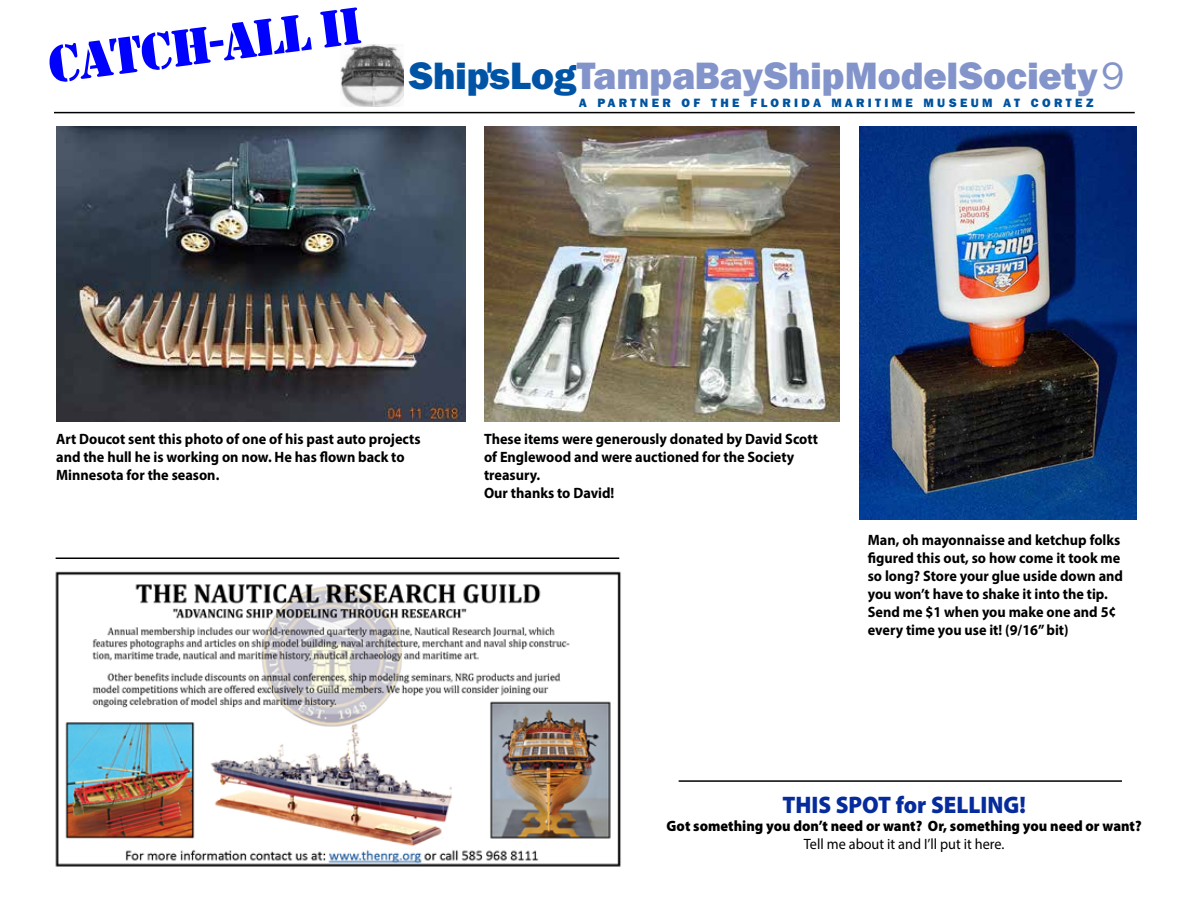
<style>
.page{position:relative;width:1188px;height:918px;background:#fff}
.page>*{position:absolute;margin:0;border:0;box-sizing:border-box;transform-origin:0 0}
.t1{font:54px "Stencil";color:#00f}
.t2{font:800 37.95px "Franklin Gothic IT Cby BT";color:#8394ca}
.t3{font:900 24px "Myriad Pro";color:#062b9c;scale:.95 1}
.t4{font:700 15px/18px "Myriad Pro";color:#000;scale:.95 1}
.t5{font:900 15px "Myriad Pro";color:#000;scale:.95 1}
.t6{font:15px "Myriad Pro";color:#000;scale:.95 1}
.t7{font:800 12px "Franklin Gothic IT Cby BT";letter-spacing:.28em;color:#00539f}
.s1{color:#0054a6}
.s2{font-weight:400}
</style>
<div class="page">
<hr style="left:54px;top:112px;width:1081px;height:1px;background:#000">
<img style="left:340px;top:45px;width:64px;height:61px">
<img style="left:56px;top:126px;width:409px;height:296px">
<img style="left:485px;top:126px;width:354px;height:296px">
<hr style="left:56px;top:558px;width:563px;height:1px;background:#000">
<hr style="left:679px;top:780px;width:443px;height:2px;background:#000">
<img style="left:55px;top:571px;width:566px;height:296px">
<img style="left:860px;top:126px;width:276px;height:394px">
<h1 class="t1" style="left:45px;top:33px;width:317px;rotate:-7deg">CATCH-ALL II</h1>
<h2 class="t2" style="left:408px;top:52px;width:717px"><span class="s1">Ship'sLog</span>TampaBayShipModelSociety<span class="s2">9</span></h2>
<p class="t7" style="left:579px;top:95px;width:516px">A PARTNER OF THE FLORIDA MARITIME MUSEUM AT CORTEZ</p>
<p class="t4" style="left:56px;top:430px;width:385px">Art Doucot sent this photo of one of his past auto projects and the hull he is working on now. He has flown back to<br>Minnesota for the season.</p>
<p class="t4" style="left:484px;top:430px;width:353px">These items were generously donated by David Scott of Englewood and were auctioned for the Society treasury.<br>Our thanks to David!</p>
<p class="t4" style="left:868px;top:530px;width:270px">Man, oh mayonnaisse and ketchup folks figured this out, so how come it took me so long? Store your glue uside down and you won’t have to shake it into the tip.<br>Send me $1 when you make one and 5¢ every time you use it! (9/16” bit)</p>
<h3 class="t3" style="left:782px;top:789px;width:258px">THIS SPOT for SELLING!</h3>
<p class="t5" style="left:667px;top:816px;width:502px">Got something you don’t need or want? Or, something you need or want?</p>
<p class="t6" style="left:804px;top:835px;width:213px">Tell me about it and I’ll put it here.</p>
</div>
